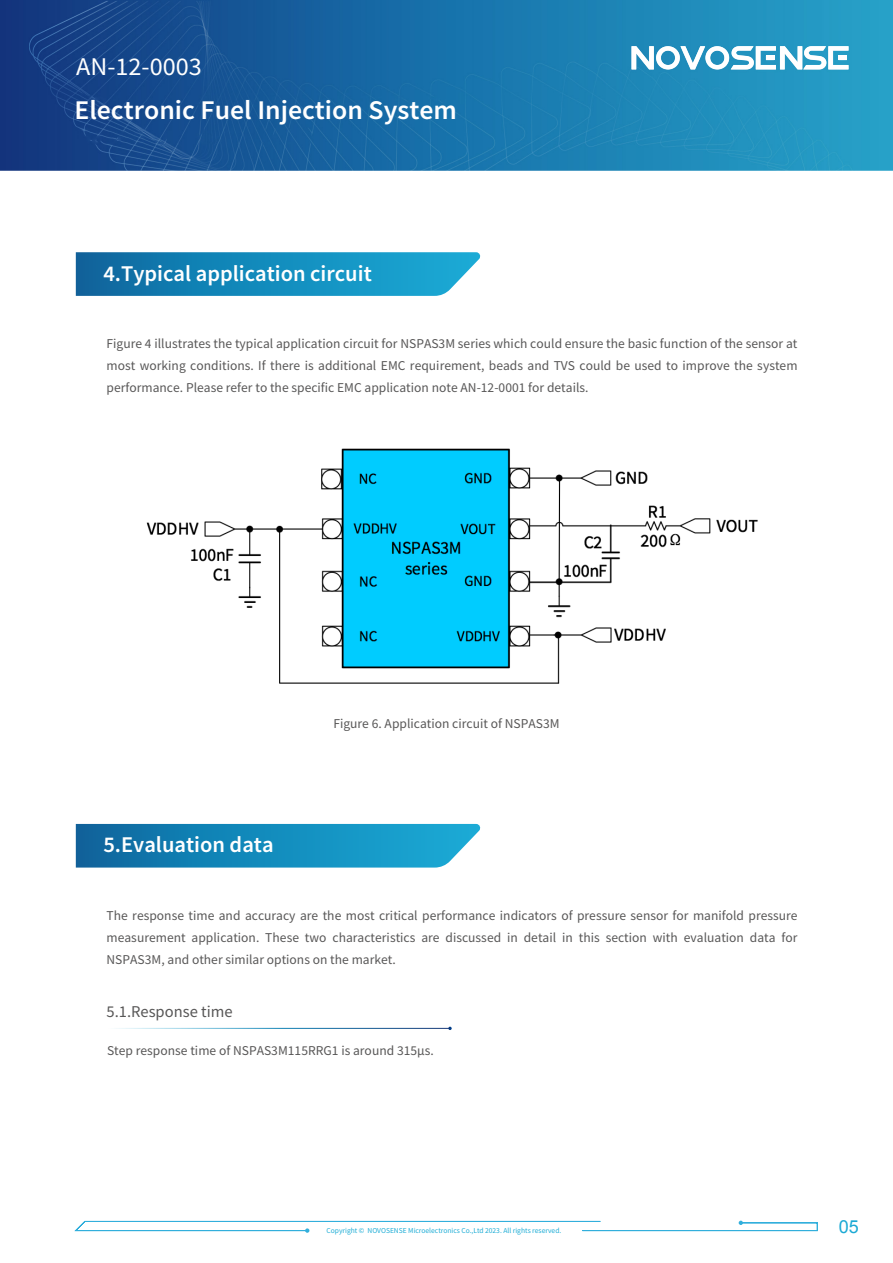
<style>
.page{position:relative;width:893px;height:1263px;background:#fff}
.page>*{position:absolute;margin:0;border:0;box-sizing:border-box;transform-origin:0 0}
.t1{font:600 27px "Source Sans Pro";color:#fff}
.t2{font:25.5px "Source Sans Pro";color:#fff}
.t3{font:600 22.5px "Source Sans Pro";color:#fff}
.t4{font:18px "Arial";color:#1ca9d4}
.t5{font:16.5px "Source Sans Pro";color:#585757}
.t6{font:13.5px/21.8px "Source Sans Pro";color:#585757;text-align:justify}
.t7{font:7.5px "Source Sans Pro";color:#1eadd6}
</style>
<div class="page">
<img style="left:146px;top:448px;width:612px;height:236px">
<img style="left:0;top:0;width:893px;height:170px">
<svg style="left:76px;top:252px;width:405px;height:44px;background:#1f8fbe"></svg>
<svg style="left:632px;top:46px;width:216px;height:23px"></svg>
<svg style="left:74px;top:1221px;width:744px;height:12px"></svg>
<svg style="left:76px;top:824px;width:405px;height:43px;background:#1d8ebd"></svg>
<h2 class="t2" style="left:76px;top:51px;width:127px">AN-12-0003</h2>
<h1 class="t1" style="left:74px;top:92px;width:384px">Electronic Fuel Injection System</h1>
<h3 class="t3" style="left:103px;top:258px;width:270px">4.Typical application circuit</h3>
<p class="t6" style="left:107px;top:333px;width:692px">Figure 4 illustrates the typical application circuit for NSPAS3M series which could ensure the basic function of the sensor at most working conditions. If there is additional EMC requirement, beads and TVS could be used to improve the system performance. Please refer to the specific EMC application note AN-12-0001 for details.</p>
<h3 class="t3" style="left:103px;top:830px;width:172px">5.Evaluation data</h3>
<p class="t6" style="left:333px;top:712px;width:228px">Figure 6. Application circuit of NSPAS3M</p>
<p class="t6" style="left:107px;top:905px;width:693px">The response time and accuracy are the most critical performance indicators of pressure sensor for manifold pressure measurement application. These two characteristics are discussed in detail in this section with evaluation data for NSPAS3M, and other similar options on the market.</p>
<p class="t5" style="left:107px;top:1001px;width:128px">5.1.Response time</p>
<p class="t6" style="left:107px;top:1039px;width:328px">Step response time of NSPAS3M115RRG1 is around 315μs.</p>
<p class="t7" style="left:327px;top:1226px;width:236px">Copyright © NOVOSENSE Microelectronics Co.,Ltd 2023. All rights reserved.</p>
<h3 class="t4" style="left:839px;top:1215px;width:22px">05</h3>
</div>
